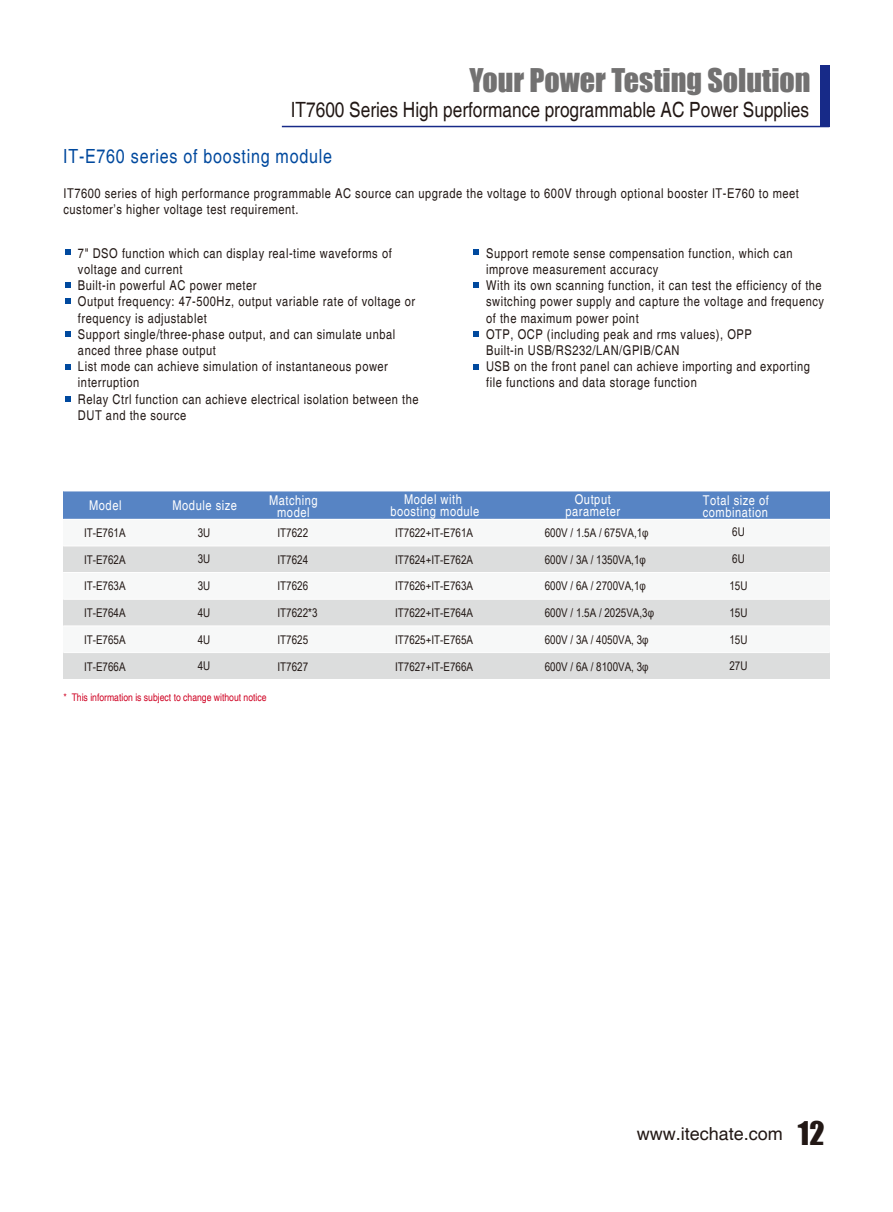
<style>
.page{position:relative;width:893px;height:1212px;background:#fff}
.page>*{position:absolute;margin:0;border:0;box-sizing:border-box;transform-origin:0 0}
.t1{font:30px "Impact";color:#727171}
.t2{font:condensed 21px "Helvetica";color:#221815}
.t3{font:condensed 19.5px "Helvetica";letter-spacing:.04em;color:#00499e}
.t4{font:18px "Helvetica";color:#221815}
.t5{font:condensed 13.5px/16.2px "Helvetica";letter-spacing:.04em;color:#221815}
.t6{font:condensed 13.5px/12px "Helvetica";letter-spacing:.04em;color:#fff;text-align:center}
.t7{font:12px "Arial Narrow";color:#221815}
.t8{font:condensed 10.5px "Helvetica";color:#cf0022}
.s1{font-family:"Impact";font-size:30px}
</style>
<div class="page">
<div style="left:819px;top:65px;width:10px;height:62px;background:#172a88"></div>
<svg style="left:65px;top:250px;width:5px;height:5px"></svg>
<svg style="left:65px;top:282px;width:5px;height:5px"></svg>
<svg style="left:65px;top:299px;width:5px;height:5px"></svg>
<svg style="left:65px;top:331px;width:5px;height:5px"></svg>
<svg style="left:65px;top:364px;width:5px;height:5px"></svg>
<svg style="left:65px;top:397px;width:5px;height:5px"></svg>
<svg style="left:281px;top:83px;width:549px;height:253px"></svg>
<svg style="left:473px;top:364px;width:5px;height:5px"></svg>
<div style="left:63px;top:491px;width:766px;height:28px;background:#5784c4"></div>
<div style="left:63px;top:519px;width:766px;height:27px;background:#f7f8f8"></div>
<div style="left:63px;top:546px;width:766px;height:27px;background:#dcdddd"></div>
<div style="left:63px;top:573px;width:766px;height:26px;background:#f7f8f8"></div>
<div style="left:63px;top:599px;width:766px;height:27px;background:#dcdddd"></div>
<div style="left:63px;top:626px;width:766px;height:26px;background:#f7f8f8"></div>
<div style="left:63px;top:652px;width:766px;height:27px;background:#dcdddd"></div>
<hr style="left:63px;top:491px;width:766px;height:1px;background:#fff">
<hr style="left:63px;top:519px;width:766px;height:1px;background:#fff">
<hr style="left:63px;top:546px;width:766px;height:1px;background:#fff">
<hr style="left:63px;top:572px;width:766px;height:1px;background:#fff">
<hr style="left:63px;top:599px;width:766px;height:1px;background:#fff">
<hr style="left:63px;top:625px;width:766px;height:1px;background:#fff">
<hr style="left:63px;top:652px;width:766px;height:1px;background:#fff">
<p class="t1" style="left:469px;top:57px;width:342px">Your Power Testing Solution</p>
<p class="t2" style="left:291px;top:97px;width:519px">IT7600 Series High performance programmable AC Power Supplies</p>
<p class="t3" style="left:63px;top:144px;width:270px">IT-E760 series of boosting module</p>
<p class="t5" style="left:63px;top:185px;width:736px">IT7600 series of high performance programmable AC source can upgrade the voltage to 600V through optional booster IT-E760 to meet customer’s higher voltage test requirement.</p>
<p class="t5" style="left:78px;top:245px;width:342px">7" DSO function which can display real-time waveforms of voltage and current<br>Built-in powerful AC power meter<br>Output frequency: 47-500Hz, output variable rate of voltage or frequency is adjustablet<br>Support single/three-phase output, and can simulate unbal anced three phase output<br>List mode can achieve simulation of instantaneous power interruption<br>Relay Ctrl function can achieve electrical isolation between the DUT and the source</p>
<p class="t5" style="left:486px;top:245px;width:339px">Support remote sense compensation function, which can improve measurement accuracy<br>With its own scanning function, it can test the efficiency of the switching power supply and capture the voltage and frequency of the maximum power point<br>OTP, OCP (including peak and rms values), OPP<br>Built-in USB/RS232/LAN/GPIB/CAN<br>USB on the front panel can achieve importing and exporting file functions and data storage function</p>
<p class="t6" style="left:89px;top:499px;width:34px">Model</p>
<p class="t6" style="left:172px;top:499px;width:66px">Module size</p>
<p class="t6" style="left:269px;top:494px;width:50px">Matching model</p>
<p class="t6" style="left:390px;top:493px;width:90px">Model with boosting module</p>
<p class="t6" style="left:565px;top:493px;width:56px">Output parameter</p>
<p class="t6" style="left:702px;top:494px;width:68px;text-align:left">Total size of combination</p>
<p class="t7" style="left:84px;top:524px;width:43px">IT-E761A</p>
<p class="t7" style="left:84px;top:551px;width:43px">IT-E762A</p>
<p class="t7" style="left:84px;top:577px;width:43px">IT-E763A</p>
<p class="t7" style="left:84px;top:604px;width:43px">IT-E764A</p>
<p class="t7" style="left:84px;top:631px;width:43px">IT-E765A</p>
<p class="t7" style="left:84px;top:658px;width:43px">IT-E766A</p>
<p class="t7" style="left:732px;top:523px;width:14px">6U</p>
<p class="t7" style="left:732px;top:550px;width:14px">6U</p>
<p class="t7" style="left:729px;top:577px;width:20px">15U</p>
<p class="t7" style="left:729px;top:604px;width:20px">15U</p>
<p class="t7" style="left:729px;top:631px;width:20px">15U</p>
<p class="t7" style="left:729px;top:657px;width:20px">27U</p>
<p class="t7" style="left:198px;top:523px;width:14px">3U</p>
<p class="t7" style="left:198px;top:550px;width:14px">3U</p>
<p class="t7" style="left:198px;top:577px;width:14px">3U</p>
<p class="t7" style="left:198px;top:604px;width:14px">4U</p>
<p class="t7" style="left:198px;top:631px;width:14px">4U</p>
<p class="t7" style="left:198px;top:657px;width:14px">4U</p>
<p class="t7" style="left:544px;top:524px;width:105px">600V / 1.5A / 675VA,1φ</p>
<p class="t7" style="left:544px;top:550px;width:103px">600V / 3A / 1350VA,1φ</p>
<p class="t7" style="left:544px;top:577px;width:103px">600V / 6A / 2700VA,1φ</p>
<p class="t7" style="left:544px;top:604px;width:111px">600V / 1.5A / 2025VA,3φ</p>
<p class="t7" style="left:544px;top:631px;width:105px">600V / 3A / 4050VA, 3φ</p>
<p class="t7" style="left:544px;top:658px;width:105px">600V / 6A / 8100VA, 3φ</p>
<p class="t7" style="left:395px;top:524px;width:79px">IT7622+IT-E761A</p>
<p class="t7" style="left:395px;top:551px;width:79px">IT7624+IT-E762A</p>
<p class="t7" style="left:395px;top:577px;width:79px">IT7626+IT-E763A</p>
<p class="t7" style="left:395px;top:604px;width:79px">IT7622+IT-E764A</p>
<p class="t7" style="left:395px;top:631px;width:79px">IT7625+IT-E765A</p>
<p class="t7" style="left:395px;top:658px;width:79px">IT7627+IT-E766A</p>
<p class="t7" style="left:277px;top:524px;width:32px">IT7622</p>
<p class="t7" style="left:277px;top:551px;width:32px">IT7624</p>
<p class="t7" style="left:277px;top:577px;width:32px">IT7626</p>
<p class="t7" style="left:277px;top:604px;width:41px">IT7622*3</p>
<p class="t7" style="left:277px;top:631px;width:32px">IT7625</p>
<p class="t7" style="left:277px;top:658px;width:32px">IT7627</p>
<p class="t8" style="left:63px;top:691px;width:204px">* This information is subject to change without notice</p>
<p class="t4" style="left:636px;top:1123px;width:189px">www.itechate.com <span class="s1">12</span></p>
</div>
